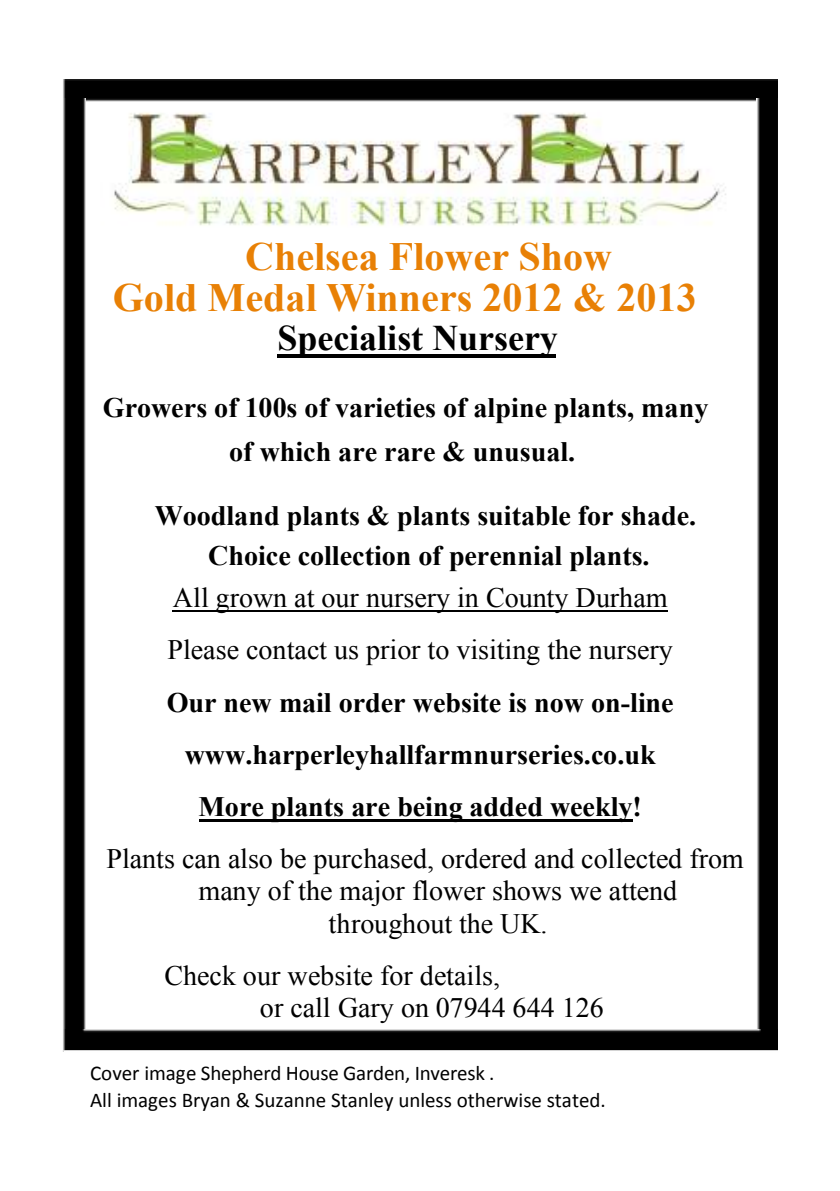
<style>
.page{position:relative;width:840px;height:1191px;background:#fff}
.page>*{position:absolute;margin:0;border:0;box-sizing:border-box;transform-origin:0 0}
.t1{font:700 40px/40px "Times New Roman";color:#e88005}
.t2{font:700 36px "Times New Roman";color:#000}
.t3{font:700 28px/52.2px "Times New Roman";color:#000;text-align:center}
.t4{font:28px/52px "Times New Roman";color:#000}
.t5{font:21px/26.8px "Calibri";color:#000}
</style>
<div class="page">
<img style="left:86px;top:101px;width:670px;height:125px">
<img style="left:63px;top:80px;width:714px;height:21px">
<img style="left:63px;top:98px;width:23px;height:931px">
<img style="left:756px;top:98px;width:21px;height:931px">
<img style="left:63px;top:1029px;width:714px;height:22px">
<hr style="left:277px;top:354px;width:278px;height:4px;background:#000">
<hr style="left:173px;top:610px;width:494px;height:1px;background:#000">
<hr style="left:198px;top:819px;width:434px;height:3px;background:#000">
<h1 class="t1" style="left:113px;top:236px;width:585px;text-indent:132px">Chelsea Flower Show<br>Gold Medal Winners 2012 &amp; 2013</h1>
<p class="t2" style="left:277px;top:313px;width:282px">Specialist Nursery</p>
<p class="t3" style="left:103px;top:385px;width:606px;line-height:43.8px">Growers of 100s of varieties of alpine plants, many of which are rare &amp; unusual.</p>
<p class="t3" style="left:155px;top:495px;width:542px;line-height:39.8px">Woodland plants &amp; plants suitable for shade.<br>Choice collection of perennial plants.</p>
<p class="t4" style="left:167px;top:571px;width:506px">All grown at our nursery in County Durham<br>Please contact us prior to visiting the nursery</p>
<p class="t3" style="left:166px;top:675px;width:508px">Our new mail order website is now on-line www.harperleyhallfarmnurseries.co.uk<br>More plants are being added weekly!</p>
<p class="t4" style="left:106px;top:832px;width:638px">Plants can also be purchased, ordered and collected from</p>
<p class="t4" style="left:198px;top:864px;width:480px">many of the major flower shows we attend</p>
<p class="t4" style="left:328px;top:896px;width:220px">throughout the UK.</p>
<p class="t4" style="left:260px;top:959px;width:345px;line-height:32.2px;text-indent:-95px">Check our website for details,<br>or call Gary on 07944 644 126</p>
<p class="t5" style="left:90px;top:1059px;width:517px">Cover image Shepherd House Garden, Inveresk .<br>All images Bryan &amp; Suzanne Stanley unless otherwise stated.</p>
</div>
